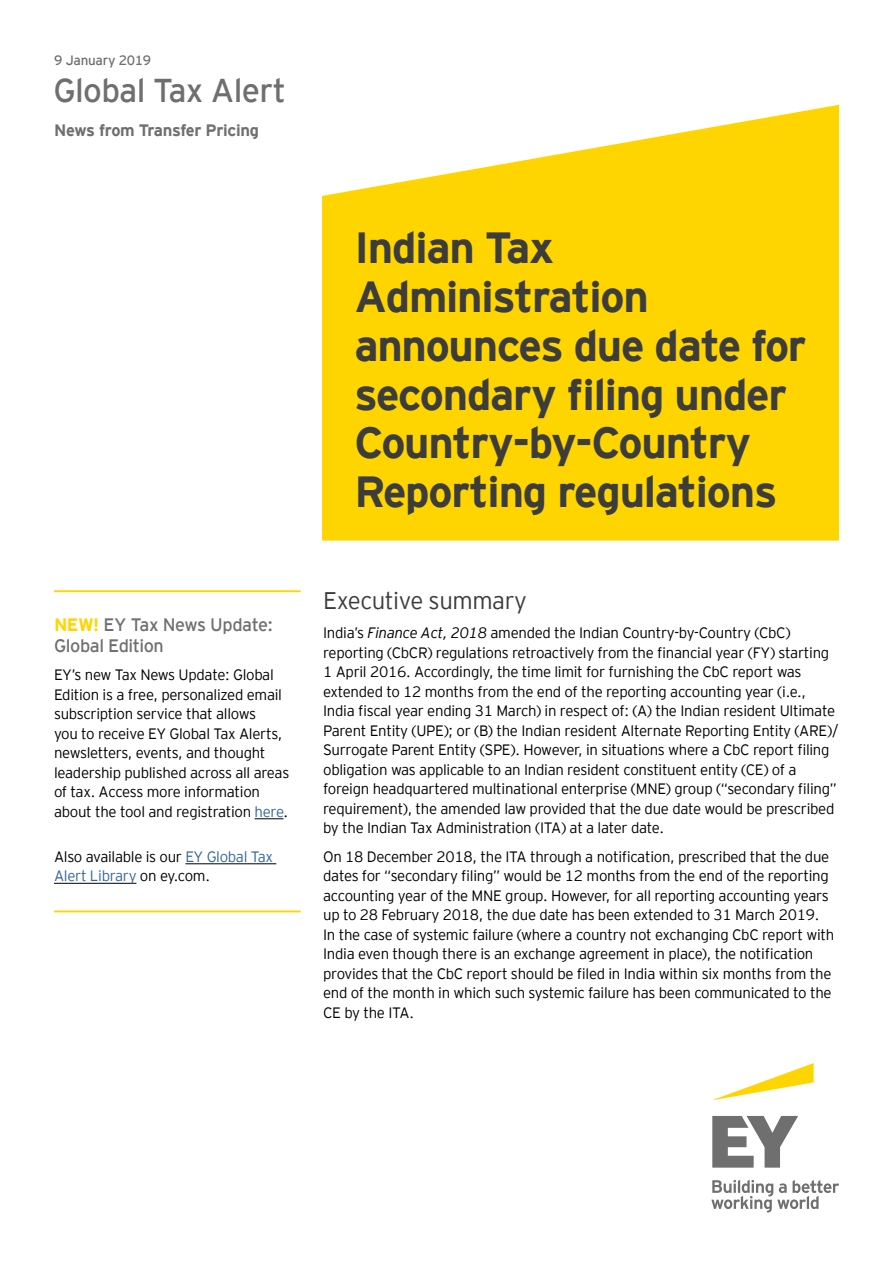
<style>
.page{position:relative;width:893px;height:1263px;background:#fff}
.page>*{position:absolute;margin:0;border:0;box-sizing:border-box;transform-origin:0 0}
.t1{font:700 43.5px/48.8px "EY Interstate";letter-spacing:-.03em;color:#3c3c3b}
.t2{font:33px "EY Interstate";letter-spacing:-.02em;color:#706f6f}
.t3{font:300 24px "EY Interstate";letter-spacing:-.02em;color:#3c3c3b}
.t4{font:18px/21px "EY Interstate";letter-spacing:-.025em;color:#706f6f}
.t5{font:700 16.5px "EY Interstate";letter-spacing:-.02em;color:#706f6f}
.t6{font:300 15px/19.5px "EY Interstate";letter-spacing:-.02em;color:#000}
.t7{font:13.5px "EY Interstate";letter-spacing:-.02em;color:#706f6f}
.s1{font-weight:700;color:#ffd500}
.s2{color:#369}
.s3{font-style:italic}
</style>
<div class="page">
<svg style="left:322px;top:105px;width:517px;height:436px;background:#ffd91a"></svg>
<hr style="left:54px;top:590px;width:247px;height:2px;background:#ffd500">
<svg style="left:255px;top:818px;width:28px;height:1px"></svg>
<hr style="left:185px;top:863px;width:91px;height:1px;background:#000">
<hr style="left:54px;top:883px;width:82px;height:1px;background:#000">
<hr style="left:54px;top:910px;width:247px;height:2px;background:#ffd500">
<svg style="left:713px;top:1063px;width:101px;height:37px"></svg>
<svg style="left:711px;top:1116px;width:128px;height:96px"></svg>
<p class="t7" style="left:54px;top:50px;width:99px">9 January 2019</p>
<h2 class="t2" style="left:53px;top:67px;width:234px">Global Tax Alert</h2>
<p class="t5" style="left:54px;top:118px;width:206px">News from Transfer Pricing</p>
<p class="t4" style="left:54px;top:613px;width:220px"><span class="s1">NEW!</span> EY Tax News Update:<br>Global Edition</p>
<p class="t6" style="left:54px;top:664px;width:237px">EY’s new Tax News Update: Global Edition is a free, personalized email subscription service that allows<br>you to receive EY Global Tax Alerts, newsletters, events, and thought leadership published across all areas of tax. Access more information about the tool and registration <span class="s2">here</span>.</p>
<p class="t6" style="left:54px;top:846px;width:221px">Also available is our <span class="s2">EY Global Tax<br>Alert Library</span> on ey.com.</p>
<h1 class="t1" style="left:354px;top:221px;width:454px">Indian Tax<br>Administration announces due date for secondary filing under<br>Country-by-Country<br>Reporting regulations</h1>
<h3 class="t3" style="left:323px;top:584px;width:205px">Executive summary</h3>
<p class="t6" style="left:323px;top:622px;width:517px">India’s <span class="s3">Finance Act, 2018</span> amended the Indian Country-by-Country (CbC) reporting (CbCR) regulations retroactively from the financial year (FY) starting 1 April 2016. Accordingly, the time limit for furnishing the CbC report was extended to 12 months from the end of the reporting accounting year (i.e., India fiscal year ending 31 March) in respect of: (A) the Indian resident Ultimate Parent Entity (UPE); or (B) the Indian resident Alternate Reporting Entity (ARE)/ Surrogate Parent Entity (SPE). However, in situations where a CbC report filing obligation was applicable to an Indian resident constituent entity (CE) of a foreign headquartered multinational enterprise (MNE) group (“secondary filing” requirement), the amended law provided that the due date would be prescribed by the Indian Tax Administration (ITA) at a later date.</p>
<p class="t6" style="left:323px;top:845px;width:513px">On 18 December 2018, the ITA through a notification, prescribed that the due dates for “secondary filing” would be 12 months from the end of the reporting accounting year of the MNE group. However, for all reporting accounting years up to 28 February 2018, the due date has been extended to 31 March 2019.<br>In the case of systemic failure (where a country not exchanging CbC report with India even though there is an exchange agreement in place), the notification provides that the CbC report should be filed in India within six months from the end of the month in which such systemic failure has been communicated to the CE by the ITA.</p>
</div>
